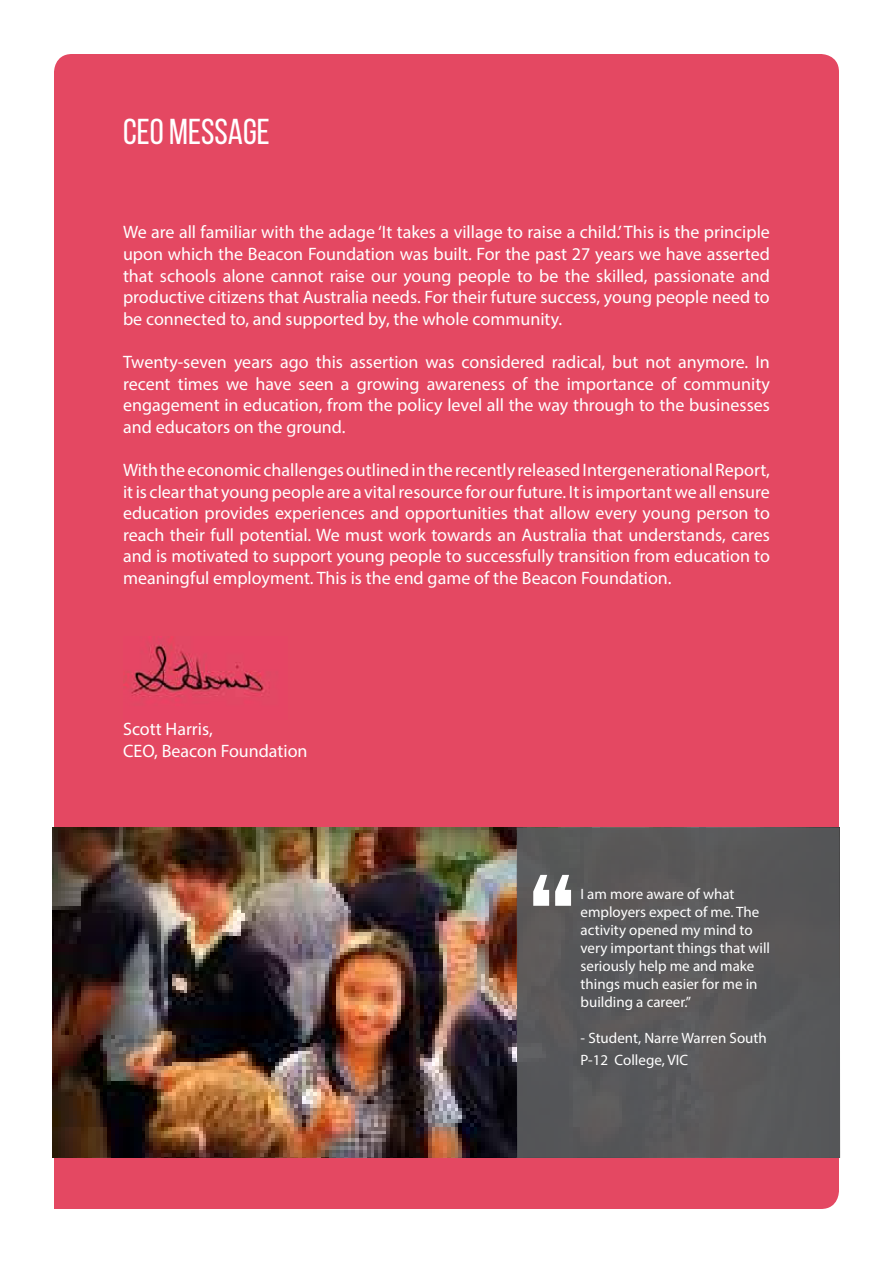
<style>
.page{position:relative;width:893px;height:1263px;background:#fff}
.page>*{position:absolute;margin:0;border:0;box-sizing:border-box;transform-origin:0 0}
.t1{font:700 150px "Bebas Neue";color:#fff}
.t2{font:36px "Bebas Neue";color:#fff}
.t3{font:18px/21.6px "Myriad Pro";color:#fff;text-align:justify}
.t4{font:15px/18px "Myriad Pro";color:#fff}
</style>
<div class="page">
<div style="left:54px;top:54px;width:785px;height:1155px;background:#e44862"></div>
<img style="left:53px;top:827px;width:464px;height:331px">
<div style="left:517px;top:827px;width:323px;height:331px;background:#58595b"></div>
<img style="left:123px;top:636px;width:164px;height:83px">
<h2 class="t2" style="left:123px;top:112px;width:148px">CEO MESSAGE</h2>
<p class="t3" style="left:123px;top:221px;width:648px">We are all familiar with the adage ‘It takes a village to raise a child.’ This is the principle upon which the Beacon Foundation was built. For the past 27 years we have asserted that schools alone cannot raise our young people to be the skilled, passionate and productive citizens that Australia needs. For their future success, young people need to be connected to, and supported by, the whole community.</p>
<p class="t3" style="left:123px;top:351px;width:648px">Twenty-seven years ago this assertion was considered radical, but not anymore. In recent times we have seen a growing awareness of the importance of community engagement in education, from the policy level all the way through to the businesses and educators on the ground.</p>
<p class="t3" style="left:123px;top:459px;width:648px">With the economic challenges outlined in the recently released Intergenerational Report, it is clear that young people are a vital resource for our future. It is important we all ensure education provides experiences and opportunities that allow every young person to reach their full potential. We must work towards an Australia that understands, cares and is motivated to support young people to successfully transition from education to meaningful employment. This is the end game of the Beacon Foundation.</p>
<p class="t3" style="left:123px;top:718px;width:186px">Scott Harris,<br>CEO, Beacon Foundation</p>
<h1 class="t1" style="left:527px;top:846px;width:51px">“</h1>
<p class="t4" style="left:581px;top:885px;width:191px">I am more aware of what employers expect of me. The activity opened my mind to very important things that will seriously help me and make things much easier for me in building a career.”</p>
<p class="t4" style="left:581px;top:1027px;width:188px;line-height:21.6px">- Student, Narre Warren South<br>P-12 College, VIC</p>
</div>
